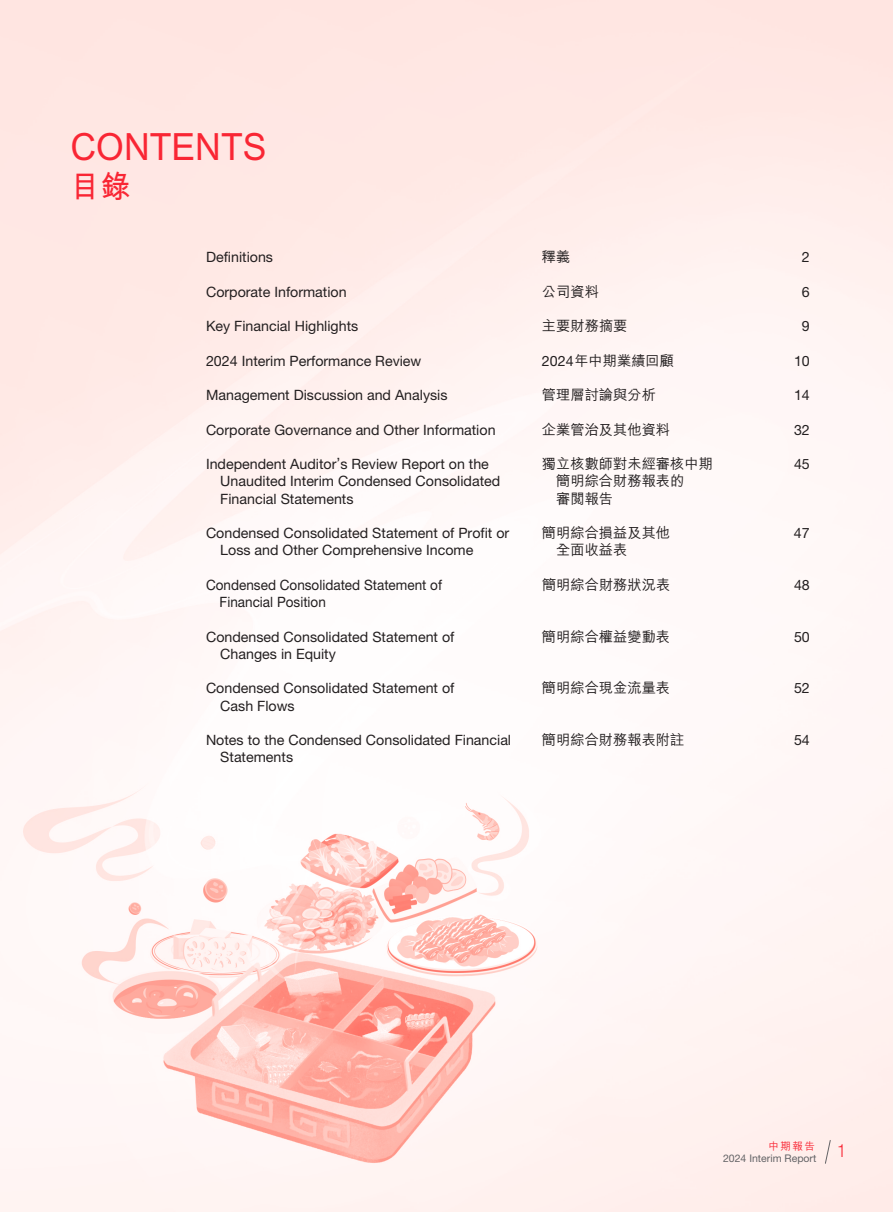
<style>
.page{position:relative;width:893px;height:1212px;background:#fff}
.page>*{position:absolute;margin:0;border:0;box-sizing:border-box;transform-origin:0 0}
.t1{font:700 37.5px "C Hei 2 HK";color:#f92634;scale:.95 1}
.t2{font:700 31.5px "M Hei HK";color:#f92634;scale:.95 1}
.t3{font:300 condensed 18px "Helvetica Neue LT Std";color:#f92634}
.t4{font:14.25px/17.2px "Helvetica Neue LT Std";color:#231f20}
.t5{font:500 14.25px/17.2px "M Hei HK";color:#231f20}
.t6{font:14.25px/17.2px "Helvetica Neue LT Std";color:#231f20;scale:.95 1}
.t7{font:10.5px "Helvetica Neue LT Std";color:#636366}
.t8{font:500 10.5px "M Hei HK";color:#f92634}
.s1{font-family:"Helvetica Neue LT Std";font-weight:400}
</style>
<div class="page">
<img style="left:0;top:0;width:893px;height:1212px">
<svg style="left:825px;top:1140px;width:6px;height:24px"></svg>
<h1 class="t1" style="left:71px;top:119px;width:208px">CONTENTS</h1>
<h2 class="t2" style="left:71px;top:163px;width:64px">目錄</h2>
<p class="t4" style="left:206px;top:248px;width:69px">Definitions</p>
<p class="t5" style="left:542px;top:247px;width:30px">釋義</p>
<p class="t4" style="left:802px;top:248px;width:9px">2</p>
<p class="t4" style="left:206px;top:283px;width:142px">Corporate Information</p>
<p class="t5" style="left:542px;top:281px;width:58px">公司資料</p>
<p class="t4" style="left:802px;top:283px;width:9px">6</p>
<p class="t4" style="left:206px;top:317px;width:154px">Key Financial Highlights</p>
<p class="t5" style="left:542px;top:316px;width:87px">主要財務摘要</p>
<p class="t4" style="left:802px;top:317px;width:9px">9</p>
<p class="t4" style="left:206px;top:352px;width:217px">2024 Interim Performance Review</p>
<p class="t5" style="left:542px;top:350px;width:134px"><span class="s1">2024</span>年中期業績回顧</p>
<p class="t4" style="left:794px;top:352px;width:17px">10</p>
<p class="t4" style="left:206px;top:386px;width:243px">Management Discussion and Analysis</p>
<p class="t5" style="left:542px;top:385px;width:115px">管理層討論與分析</p>
<p class="t4" style="left:794px;top:386px;width:17px">14</p>
<p class="t4" style="left:206px;top:421px;width:291px">Corporate Governance and Other Information</p>
<p class="t5" style="left:542px;top:419px;width:130px">企業管治及其他資料</p>
<p class="t4" style="left:794px;top:421px;width:17px">32</p>
<p class="t4" style="left:220px;top:455px;width:282px;text-indent:-14px">Independent Auditor’s Review Report on the<br>Unaudited Interim Condensed Consolidated<br>Financial Statements</p>
<p class="t5" style="left:556px;top:454px;width:158px;text-indent:-14px">獨立核數師對未經審核中期簡明綜合財務報表的<br>審閱報告</p>
<p class="t4" style="left:794px;top:455px;width:17px">45</p>
<p class="t4" style="left:220px;top:524px;width:291px;text-indent:-14px">Condensed Consolidated Statement of Profit or<br>Loss and Other Comprehensive Income</p>
<p class="t5" style="left:556px;top:523px;width:115px;text-indent:-14px">簡明綜合損益及其他全面收益表</p>
<p class="t4" style="left:794px;top:524px;width:17px">47</p>
<p class="t6" style="left:220px;top:576px;width:236px;text-indent:-14px">Condensed Consolidated Statement of<br>Financial Position</p>
<p class="t5" style="left:542px;top:575px;width:130px">簡明綜合財務狀況表</p>
<p class="t4" style="left:794px;top:576px;width:17px">48</p>
<p class="t4" style="left:220px;top:628px;width:236px;text-indent:-14px">Condensed Consolidated Statement of<br>Changes in Equity</p>
<p class="t5" style="left:542px;top:626px;width:130px">簡明綜合權益變動表</p>
<p class="t4" style="left:794px;top:628px;width:17px">50</p>
<p class="t4" style="left:220px;top:679px;width:236px;text-indent:-14px">Condensed Consolidated Statement of<br>Cash Flows</p>
<p class="t5" style="left:542px;top:678px;width:130px">簡明綜合現金流量表</p>
<p class="t4" style="left:794px;top:679px;width:17px">52</p>
<p class="t4" style="left:220px;top:731px;width:292px;text-indent:-14px">Notes to the Condensed Consolidated Financial<br>Statements</p>
<p class="t5" style="left:542px;top:730px;width:144px">簡明綜合財務報表附註</p>
<p class="t4" style="left:794px;top:731px;width:17px">54</p>
<p class="t8" style="left:768px;top:1138px;width:48px">中期報告</p>
<p class="t7" style="left:723px;top:1152px;width:95px">2024 Interim Report</p>
<p class="t3" style="left:837px;top:1141px;width:10px">1</p>
</div>
